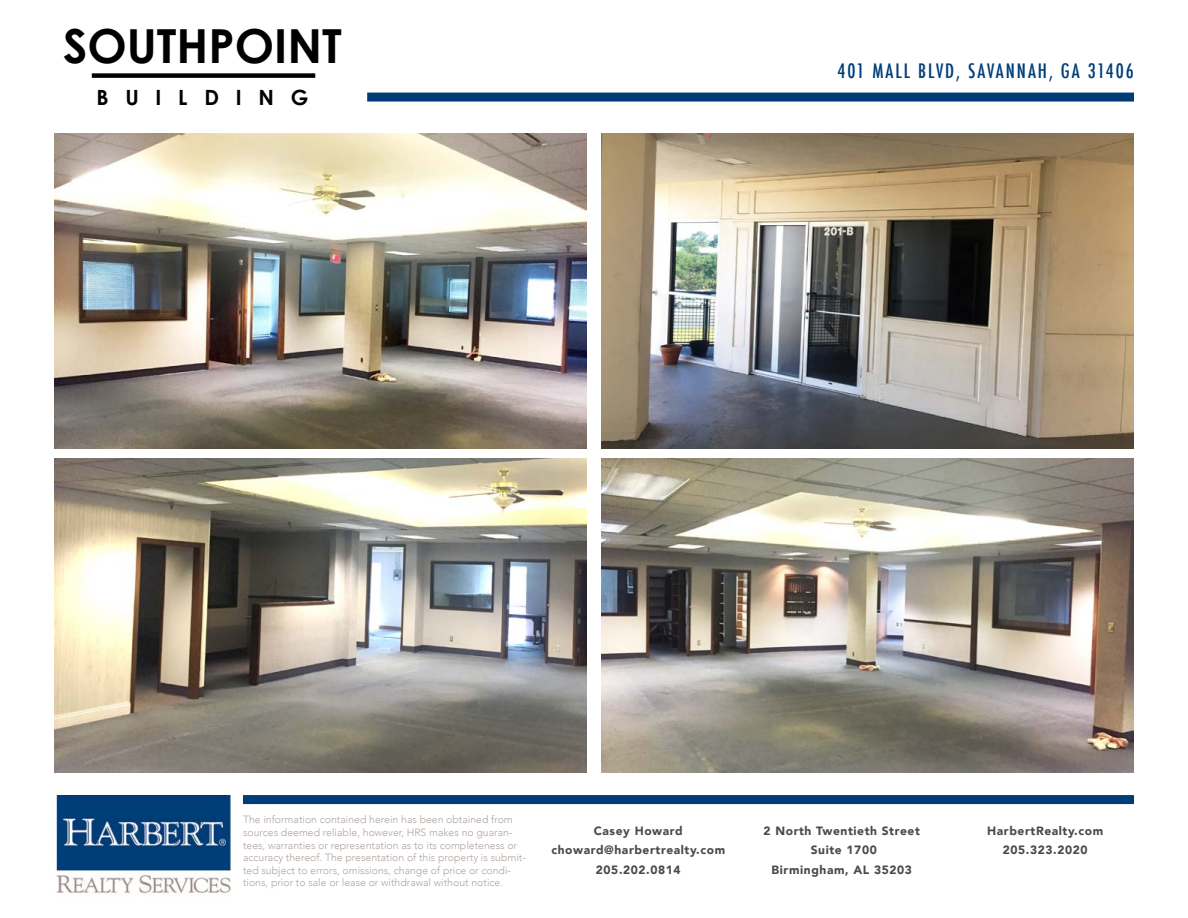
<style>
.page{position:relative;width:1188px;height:918px;background:#fff}
.page>*{position:absolute;margin:0;border:0;box-sizing:border-box;transform-origin:0 0}
.t1{font:700 46.95px "Century Gothic";color:#000}
.t2{font:700 21px "Century Gothic";letter-spacing:.8em;color:#000}
.t3{font:500 condensed 19.5px "Futura";letter-spacing:.1em;color:#003d78}
.t4{font:900 12px/19.6px "Avenir";letter-spacing:.05em;color:#4a4a4d;text-align:center}
.t5{font:300 10.5px/12.6px "Avenir";color:#afa5a0}
</style>
<div class="page">
<img style="left:601px;top:459px;width:533px;height:314px">
<div style="left:243px;top:795px;width:891px;height:9px;background:#003d78"></div>
<img style="left:56px;top:795px;width:174px;height:99px">
<div style="left:367px;top:93px;width:767px;height:9px;background:#003d78"></div>
<div style="left:92px;top:73px;width:223px;height:5px;background:#000"></div>
<img style="left:54px;top:134px;width:533px;height:314px">
<img style="left:54px;top:459px;width:533px;height:314px">
<img style="left:601px;top:134px;width:533px;height:314px">
<h1 class="t1" style="left:63px;top:10px;width:280px">SOUTHPOINT</h1>
<h2 class="t2" style="left:96px;top:82px;width:214px">BUILDING</h2>
<h3 class="t3" style="left:837px;top:59px;width:298px">401 MALL BLVD, SAVANNAH, GA 31406</h3>
<p class="t5" style="left:243px;top:814px;width:284px">The information contained herein has been obtained from sources deemed reliable, however, HRS makes no guaran&shy;tees, warranties or representation as to its completeness or accuracy thereof. The presentation of this property is submit&shy;ted subject to errors, omissions, change of price or condi&shy;tions, prior to sale or lease or withdrawal without notice.</p>
<p class="t4" style="left:987px;top:820px;width:118px">HarbertRealty.com<br>205.323.2020</p>
<p class="t4" style="left:764px;top:820px;width:158px">2 North Twentieth Street<br>Suite 1700<br>Birmingham, AL 35203</p>
<p class="t4" style="left:551px;top:820px;width:175px">Casey Howard choward@harbertrealty.com<br>205.202.0814</p>
</div>
